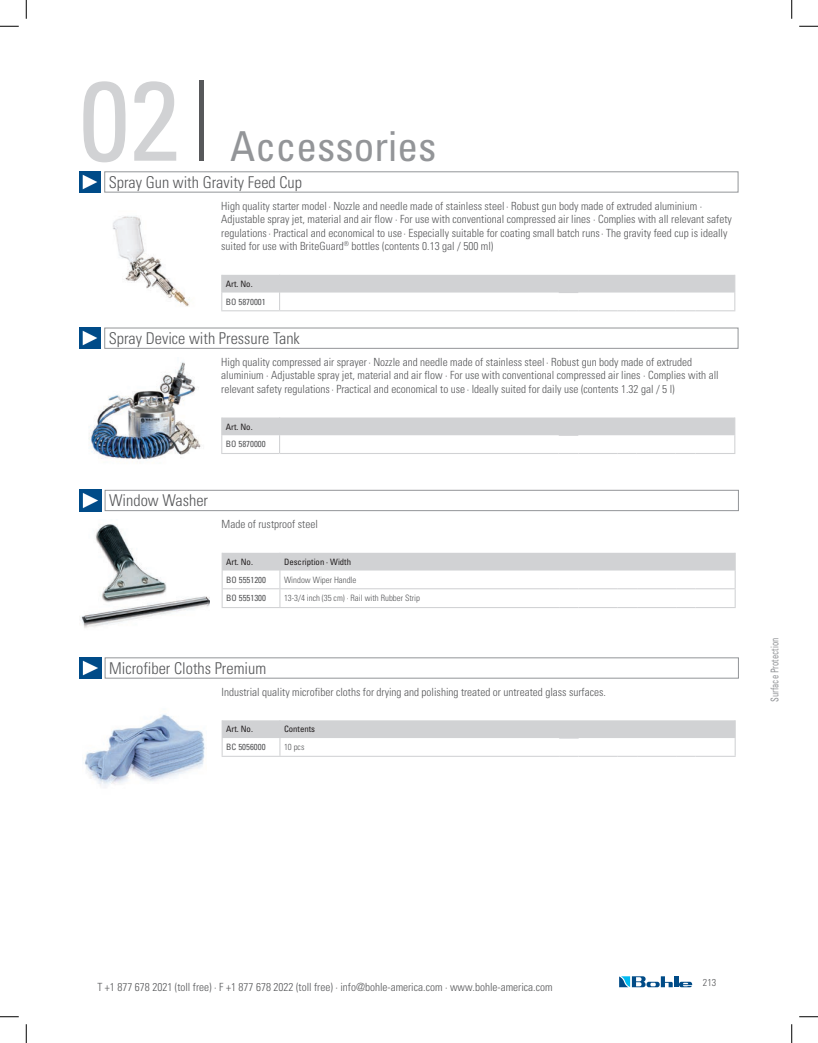
<style>
.page{position:relative;width:818px;height:1043px;background:#fff}
.page>*{position:absolute;margin:0;border:0;box-sizing:border-box;transform-origin:0 0}
.t1{font:condensed 112.5px "Univers";color:#d1d2d4}
.t2{font:condensed 80px "Univers";color:#57585a}
.t3{font:condensed 41.25px "Univers";color:#939598}
.t4{font:300 condensed 16.25px "Univers";color:#57585a}
.t5{font:300 condensed 11.25px/13.5px "Univers";color:#57585a}
.t6{font:condensed 10.62px "Univers";color:#939598;scale:.8 1}
.t7{font:300 condensed 10px "Univers";color:#57585a}
.t8{font:300 condensed 8.75px "Univers";color:#57585a}
.t9{font:condensed 8.75px "Univers";color:#231f20}
.t10{font:condensed 8.75px "Univers";color:#57585a}
</style>
<div class="page">
<img style="left:79px;top:171px;width:22px;height:22px">
<img style="left:113px;top:216px;width:77px;height:91px">
<img style="left:79px;top:327px;width:22px;height:22px">
<img style="left:89px;top:362px;width:112px;height:98px">
<img style="left:80px;top:490px;width:21px;height:21px">
<img style="left:80px;top:524px;width:129px;height:104px">
<img style="left:80px;top:657px;width:21px;height:21px">
<img style="left:84px;top:714px;width:121px;height:72px">
<svg style="left:672px;top:976px;width:7px;height:11px"></svg>
<svg style="left:679px;top:981px;width:13px;height:6px"></svg>
<hr style="left:674px;top:976px;width:4px;height:11px;background:#004b87">
<svg style="left:619px;top:976px;width:53px;height:11px"></svg>
<div style="left:104px;top:171px;width:634px;height:22px;border:1px solid #939598"></div>
<svg style="left:221px;top:275px;width:514px;height:36px"></svg>
<div style="left:104px;top:327px;width:634px;height:22px;border:1px solid #939598"></div>
<svg style="left:221px;top:417px;width:514px;height:37px"></svg>
<div style="left:105px;top:490px;width:633px;height:21px;border:1px solid #939598"></div>
<svg style="left:221px;top:553px;width:514px;height:55px"></svg>
<hr style="left:695px;top:607px;width:40px;height:1px;background:#d1d2d4">
<div style="left:105px;top:657px;width:633px;height:21px;border:1px solid #939598"></div>
<svg style="left:221px;top:720px;width:514px;height:36px"></svg>
<svg style="left:0;top:25px;width:19px;height:2px"></svg>
<svg style="left:799px;top:25px;width:19px;height:2px"></svg>
<svg style="left:0;top:1016px;width:19px;height:1px"></svg>
<svg style="left:799px;top:1016px;width:19px;height:1px"></svg>
<svg style="left:25px;top:0;width:2px;height:19px"></svg>
<svg style="left:25px;top:1024px;width:2px;height:18px"></svg>
<svg style="left:791px;top:0;width:1px;height:19px"></svg>
<svg style="left:791px;top:1024px;width:1px;height:18px"></svg>
<h2 class="t2" style="left:191px;top:61px;width:21px">|</h2>
<h1 class="t1" style="left:79px;top:49px;width:101px">02</h1>
<h3 class="t3" style="left:230px;top:120px;width:208px">Accessories</h3>
<h3 class="t4" style="left:109px;top:172px;width:195px">Spray Gun with Gravity Feed Cup</h3>
<p class="t5" style="left:221px;top:199px;width:512px">High quality starter model · Nozzle and needle made of stainless steel · Robust gun body made of extruded aluminium · Adjustable spray jet, material and air flow · For use with conventional compressed air lines · Complies with all relevant safety regulations· Practical and economical to use · Especially suitable for coating small batch runs· The gravity feed cup is ideally suited for use with BriteGuard<sup>®</sup> bottles (contents 0.13 gal / 500 ml)</p>
<p class="t9" style="left:226px;top:278px;width:28px">Art. No.</p>
<p class="t10" style="left:226px;top:296px;width:41px">BO 5870001</p>
<h3 class="t4" style="left:109px;top:328px;width:193px">Spray Device with Pressure Tank</h3>
<p class="t5" style="left:221px;top:355px;width:499px">High quality compressed air sprayer· Nozzle and needle made of stainless steel · Robust gun body made of extruded aluminium · Adjustable spray jet, material and air flow · For use with conventional compressed air lines · Complies with all relevant safety regulations· Practical and economical to use · Ideally suited for daily use (contents 1.32 gal / 5 l)</p>
<p class="t9" style="left:226px;top:421px;width:28px">Art. No.</p>
<p class="t10" style="left:226px;top:438px;width:41px">BO 5870000</p>
<h3 class="t4" style="left:109px;top:491px;width:100px">Window Washer</h3>
<p class="t5" style="left:221px;top:517px;width:98px">Made of rustproof steel</p>
<p class="t9" style="left:226px;top:556px;width:28px">Art. No.</p>
<p class="t9" style="left:284px;top:556px;width:69px">Description · Width</p>
<p class="t10" style="left:226px;top:574px;width:41px">BO 5551200</p>
<p class="t8" style="left:284px;top:574px;width:74px">Window Wiper Handle</p>
<p class="t10" style="left:226px;top:592px;width:41px">BO 5551300</p>
<p class="t8" style="left:284px;top:593px;width:138px">13-3/4 inch (35 cm) · Rail with Rubber Strip</p>
<h3 class="t4" style="left:109px;top:658px;width:159px">Microfiber Cloths Premium</h3>
<p class="t5" style="left:221px;top:685px;width:386px">Industrial quality microfiber cloths for drying and polishing treated or untreated glass surfaces.</p>
<p class="t9" style="left:226px;top:723px;width:28px">Art. No.</p>
<p class="t9" style="left:284px;top:723px;width:33px">Contents</p>
<p class="t10" style="left:226px;top:741px;width:41px">BC 5056000</p>
<p class="t8" style="left:284px;top:741px;width:22px">10 pcs</p>
<p class="t6" style="left:767px;top:702px;width:82px;rotate:-90deg">Surface Protection</p>
<p class="t5" style="left:97px;top:980px;width:456px">T +1 877 678 2021 (toll free) · F +1 877 678 2022 (toll free) · info@bohle-america.com · www.bohle-america.com</p>
<p class="t7" style="left:703px;top:976px;width:15px">213</p>
</div>
